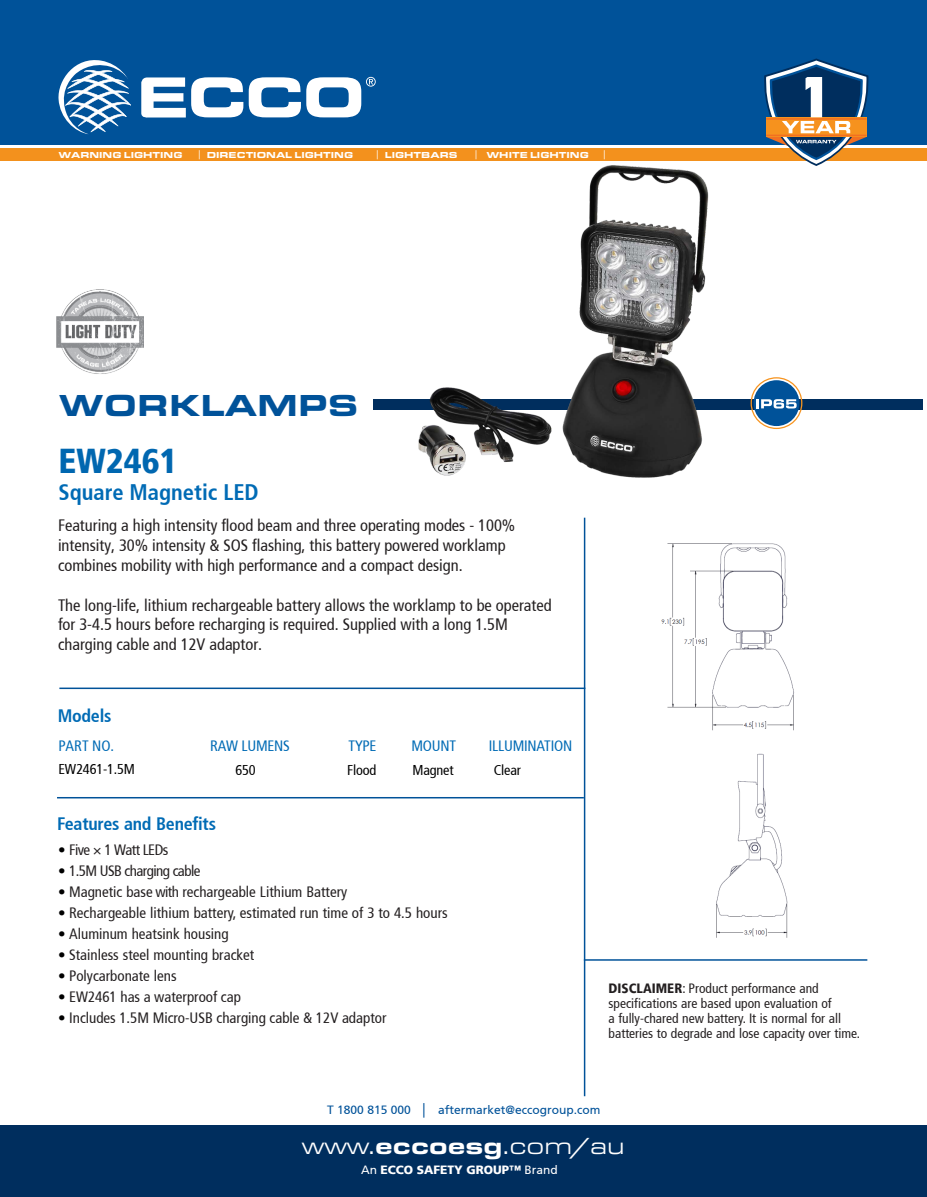
<style>
.page{position:relative;width:927px;height:1197px;background:#fff}
.page>*{position:absolute;margin:0;border:0;box-sizing:border-box;transform-origin:0 0}
.t1{font:900 condensed 34.5px "Frutiger 77";color:#0067b0}
.t2{font:900 31.5px "Eurostile Ext";color:#005299}
.t3{font:24px "Eurostile Ext";color:#fff}
.t4{font:700 condensed 22.5px "Frutiger 67";color:#006bb5}
.t5{font:700 condensed 18px "Frutiger 67";letter-spacing:-.015em;color:#006bb5}
.t6{font:condensed 16.5px/19.8px "Frutiger 57";color:#231f20}
.t7{font:condensed 15px "Frutiger 57";color:#231f20}
.t8{font:condensed 15px "Frutiger 57";letter-spacing:-.015em;color:#006bb5}
.t9{font:condensed 15px "Frutiger 57";letter-spacing:-.035em;color:#231f20}
.t10{font:condensed 14.25px "Frutiger 57";letter-spacing:-.015em;color:#000}
.t11{font:condensed 13.5px/15px "Frutiger 57";color:#231f20}
.t12{font:12px "Frutiger 55 Roman";color:#005299}
.t13{font:900 12px "Frutiger 75";color:#fff}
.t14{font:12px "Arial";color:#005299}
.t15{font:900 9px "Eurostile Ext";color:#fff}
.t16{font:7.5px "Arial";color:#fff}
.s1{color:#000}
.s2{font-family:"Frutiger 77";font-weight:900}
.s3{font-weight:900}
.s4{font-family:"Frutiger 55 Roman";font-weight:400}
</style>
<div class="page">
<div style="left:373px;top:399px;width:549px;height:11px;background:#002e5e"></div>
<div style="left:0;top:148px;width:927px;height:13px;background:#f3911d"></div>
<div style="left:0;top:0;width:927px;height:145px;background:#005299"></div>
<svg style="left:141px;top:77px;width:102px;height:41px"></svg>
<svg style="left:58px;top:60px;width:73px;height:74px"></svg>
<svg style="left:249px;top:77px;width:127px;height:40px"></svg>
<div style="left:0;top:1126px;width:927px;height:71px;background:#002e5e"></div>
<hr style="left:584px;top:518px;width:1px;height:578px;background:#005299">
<hr style="left:57px;top:797px;width:527px;height:1px;background:#005299">
<hr style="left:59px;top:688px;width:526px;height:1px;background:#005299">
<hr style="left:584px;top:959px;width:283px;height:2px;background:#005299">
<img style="left:661px;top:543px;width:133px;height:188px">
<img style="left:716px;top:753px;width:72px;height:185px">
<svg style="left:764px;top:59px;width:104px;height:107px"></svg>
<img style="left:56px;top:290px;width:87px;height:84px">
<svg style="left:751px;top:377px;width:51px;height:52px"></svg>
<img style="left:418px;top:165px;width:291px;height:313px">
<p class="t15" style="left:58px;top:148px;width:126px">WARNING LIGHTING</p>
<p class="t15" style="left:198px;top:148px;width:157px"><sup>│</sup> DIRECTIONAL LIGHTING</p>
<p class="t15" style="left:376px;top:148px;width:83px"><sup>│</sup> LIGHTBARS</p>
<p class="t15" style="left:474px;top:148px;width:116px"><sup>│</sup> WHITE LIGHTING</p>
<p class="t16" style="left:603px;top:149px;width:6px">│</p>
<h2 class="t2" style="left:58px;top:382px;width:302px">WORKLAMPS</h2>
<h1 class="t1" style="left:58px;top:440px;width:121px">EW2461</h1>
<h3 class="t4" style="left:58px;top:479px;width:202px">Square Magnetic LED</h3>
<p class="t6" style="left:58px;top:516px;width:459px">Featuring a high intensity flood beam and three operating modes - 100% intensity, 30% intensity &amp; SOS flashing, this battery powered worklamp combines mobility with high performance and a compact design.</p>
<p class="t6" style="left:58px;top:595px;width:495px">The long-life, lithium rechargeable battery allows the worklamp to be operated for 3-4.5 hours before recharging is required. Supplied with a long 1.5M charging cable and 12V adaptor.</p>
<p class="t5" style="left:58px;top:705px;width:55px">Models</p>
<p class="t8" style="left:58px;top:737px;width:57px">PART NO.</p>
<p class="t10" style="left:58px;top:761px;width:78px">EW2461-1.5M</p>
<p class="t8" style="left:210px;top:737px;width:81px">RAW LUMENS</p>
<p class="t8" style="left:349px;top:737px;width:29px">TYPE</p>
<p class="t8" style="left:412px;top:737px;width:46px">MOUNT</p>
<p class="t8" style="left:489px;top:737px;width:85px">ILLUMINATION</p>
<p class="t10" style="left:236px;top:762px;width:22px">650</p>
<p class="t10" style="left:347px;top:762px;width:30px">Flood</p>
<p class="t10" style="left:413px;top:762px;width:42px">Magnet</p>
<p class="t10" style="left:494px;top:762px;width:29px">Clear</p>
<p class="t5" style="left:57px;top:813px;width:160px">Features and Benefits</p>
<p class="t9" style="left:58px;top:841px;width:112px"><span class="s1">•</span> Five × 1 Watt LEDs</p>
<p class="t9" style="left:58px;top:862px;width:144px"><span class="s1">•</span> 1.5M USB charging cable</p>
<p class="t7" style="left:58px;top:883px;width:291px"><span class="s1">•</span> Magnetic base with rechargeable Lithium Battery</p>
<p class="t7" style="left:58px;top:904px;width:391px"><span class="s1">•</span> Rechargeable lithium battery, estimated run time of 3 to 4.5 hours</p>
<p class="t7" style="left:58px;top:925px;width:172px"><span class="s1">•</span> Aluminum heatsink housing</p>
<p class="t7" style="left:58px;top:946px;width:198px"><span class="s1">•</span> Stainless steel mounting bracket</p>
<p class="t7" style="left:58px;top:967px;width:120px"><span class="s1">•</span> Polycarbonate lens</p>
<p class="t7" style="left:58px;top:988px;width:184px"><span class="s1">•</span> EW2461 has a waterproof cap</p>
<p class="t7" style="left:58px;top:1009px;width:330px"><span class="s1">•</span> Includes 1.5M Micro-USB charging cable &amp; 12V adaptor</p>
<p class="t11" style="left:609px;top:981px;width:253px"><span class="s2">DISCLAIMER</span>: Product performance and specifications are based upon evaluation of<br>a fully-chared new battery. It is normal for all batteries to degrade and lose capacity over time.</p>
<p class="t14" style="left:421px;top:1102px;width:9px">│</p>
<p class="t12" style="left:327px;top:1103px;width:85px">T 1800 815 000</p>
<p class="t12" style="left:438px;top:1103px;width:164px">aftermarket@eccogroup.com</p>
<h3 class="t3" style="left:302px;top:1130px;width:325px">www.<span class="s3">eccoesg</span>.com/au</h3>
<p class="t13" style="left:361px;top:1162px;width:198px"><span class="s4">An</span> ECCO SAFETY GROUP™ <span class="s4">Brand</span></p>
</div>
